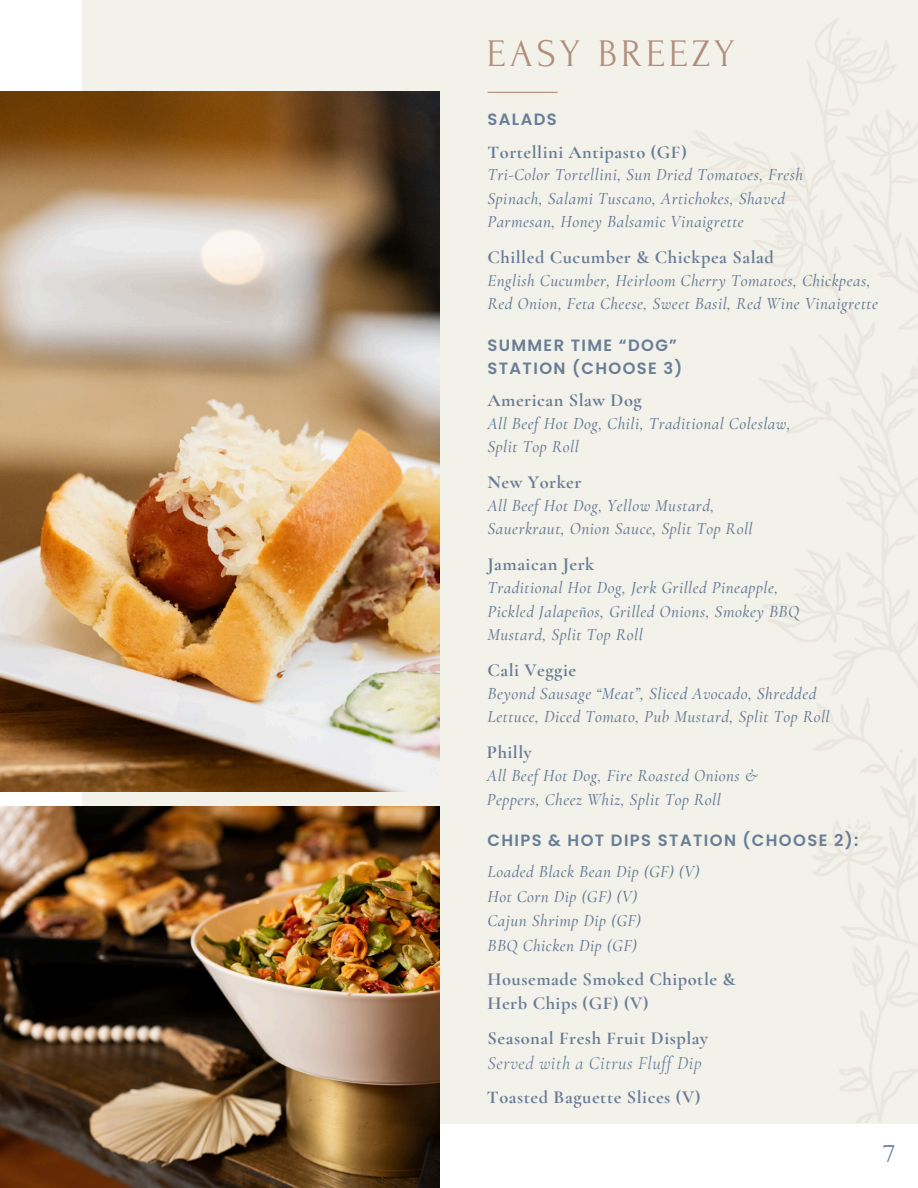
<style>
.page{position:relative;width:918px;height:1188px;background:#fff}
.page>*{position:absolute;margin:0;border:0;box-sizing:border-box;transform-origin:0 0}
.t1{font:39px "Forum";letter-spacing:.1em;color:#b28e7b}
.t2{font:27px "Forum";color:#687d96}
.t3{font:700 18.45px/23.7px "Cormorant Garamond";letter-spacing:.03em;color:#687d96}
.t4{font:italic 18.45px "Cormorant Garamond";letter-spacing:.03em;color:#687d96}
.t5{font:italic 500 16.95px/23.7px "Cormorant Garamond";letter-spacing:.03em;color:#687d96}
.t6{font:600 16.35px/22.5px "Poppins";letter-spacing:.085em;color:#687d96}
</style>
<div class="page">
<div style="left:83px;top:0;width:835px;height:1123px;background:#f2f1ea"></div>
<hr style="left:487px;top:92px;width:71px;height:1px;background:#b28e7b">
<img style="left:0;top:807px;width:439px;height:381px">
<img style="left:0;top:92px;width:440px;height:699px">
<p class="t1" style="left:487px;top:33px;width:249px">EASY BREEZY</p>
<p class="t6" style="left:487px;top:108px;width:71px">SALADS</p>
<p class="t3" style="left:487px;top:140px;width:201px">Tortellini Antipasto (GF)</p>
<p class="t5" style="left:487px;top:163px;width:317px">Tri-Color Tortellini, Sun Dried Tomatoes, Fresh<br>Spinach, Salami Tuscano, Artichokes, Shaved<br>Parmesan, Honey Balsamic Vinaigrette</p>
<p class="t3" style="left:487px;top:245px;width:288px">Chilled Cucumber &amp; Chickpea Salad</p>
<p class="t5" style="left:487px;top:268px;width:392px">English Cucumber, Heirloom Cherry Tomatoes, Chickpeas,<br>Red Onion, Feta Cheese, Sweet Basil, Red Wine Vinaigrette</p>
<p class="t6" style="left:487px;top:334px;width:197px">SUMMER TIME “DOG”<br>STATION (CHOOSE 3)</p>
<p class="t3" style="left:487px;top:389px;width:156px">American Slaw Dog</p>
<p class="t5" style="left:487px;top:412px;width:305px">All Beef Hot Dog, Chili, Traditional Coleslaw,<br>Split Top Roll</p>
<p class="t3" style="left:487px;top:470px;width:96px">New Yorker</p>
<p class="t5" style="left:487px;top:493px;width:267px">All Beef Hot Dog, Yellow Mustard,<br>Sauerkraut, Onion Sauce, Split Top Roll</p>
<p class="t3" style="left:487px;top:553px;width:108px">Jamaican Jerk</p>
<p class="t5" style="left:487px;top:576px;width:313px">Traditional Hot Dog, Jerk Grilled Pineapple,<br>Pickled Jalapeños, Grilled Onions, Smokey BBQ<br>Mustard, Split Top Roll</p>
<p class="t3" style="left:487px;top:658px;width:90px">Cali Veggie</p>
<p class="t5" style="left:487px;top:681px;width:344px">Beyond Sausage “Meat”, Sliced Avocado, Shredded<br>Lettuce, Diced Tomato, Pub Mustard, Split Top Roll</p>
<p class="t3" style="left:487px;top:741px;width:46px">Philly</p>
<p class="t5" style="left:487px;top:764px;width:272px">All Beef Hot Dog, Fire Roasted Onions &amp;<br>Peppers, Cheez Whiz, Split Top Roll</p>
<p class="t6" style="left:487px;top:829px;width:372px">CHIPS &amp; HOT DIPS STATION (CHOOSE 2):</p>
<p class="t5" style="left:487px;top:860px;width:214px;line-height:24.5px">Loaded Black Bean Dip (GF) (V)<br>Hot Corn Dip (GF) (V)<br>Cajun Shrimp Dip (GF)<br>BBQ Chicken Dip (GF)</p>
<p class="t3" style="left:487px;top:967px;width:250px">Housemade Smoked Chipotle &amp;<br>Herb Chips (GF) (V)</p>
<p class="t3" style="left:487px;top:1026px;width:222px">Seasonal Fresh Fruit Display</p>
<p class="t4" style="left:487px;top:1051px;width:216px">Served with a Citrus Fluff Dip</p>
<p class="t3" style="left:487px;top:1085px;width:215px">Toasted Baguette Slices (V)</p>
<p class="t2" style="left:883px;top:1139px;width:13px">7</p>
</div>
